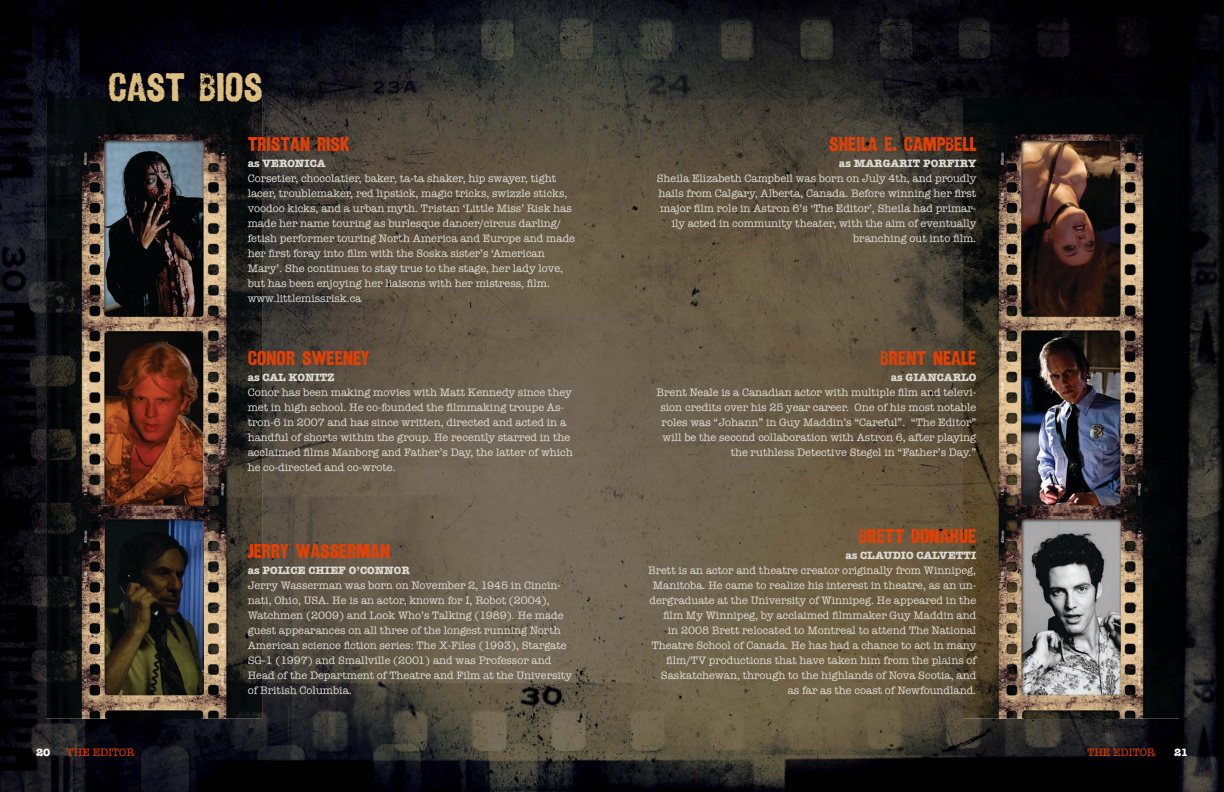
<style>
.page{position:relative;width:1224px;height:792px;background:#fff}
.page>*{position:absolute;margin:0;border:0;box-sizing:border-box;transform-origin:0 0}
.t1{font:40px "Asphaltum WF";color:#dcbf81}
.t2{font:20px "Asphaltum WF";color:#eb3f00}
.t3{font:11px/15px "American Typewriter";color:#dddcd4}
.t4{font:700 11px "American Typewriter";color:#dddcd4}
.t5{font:11px "American Typewriter";color:#eb3f00}
.t6{font:700 11px "American Typewriter";color:#fff}
</style>
<div class="page">
<img style="left:0;top:0;width:1224px;height:792px">
<img style="left:46px;top:98px;width:216px;height:69px">
<img style="left:46px;top:167px;width:62px;height:552px">
<img style="left:201px;top:167px;width:61px;height:552px">
<img style="left:108px;top:320px;width:93px;height:12px">
<img style="left:108px;top:506px;width:93px;height:10px">
<img style="left:108px;top:696px;width:93px;height:23px">
<img style="left:101px;top:516px;width:102px;height:180px">
<img style="left:103px;top:140px;width:103px;height:180px">
<img style="left:101px;top:332px;width:102px;height:174px">
<img style="left:109px;top:98px;width:153px;height:4px">
<img style="left:963px;top:98px;width:216px;height:69px">
<img style="left:963px;top:167px;width:61px;height:552px">
<img style="left:1118px;top:167px;width:61px;height:552px">
<img style="left:1024px;top:320px;width:94px;height:6px">
<img style="left:1024px;top:506px;width:94px;height:10px">
<img style="left:1024px;top:696px;width:94px;height:23px">
<img style="left:1019px;top:140px;width:104px;height:180px">
<img style="left:1019px;top:326px;width:104px;height:180px">
<img style="left:1019px;top:516px;width:103px;height:180px">
<h1 class="t1" style="left:108px;top:73px;width:156px">CAST BIOS</h1>
<h2 class="t2" style="left:248px;top:137px;width:104px">TRISTAN RISK</h2>
<p class="t4" style="left:248px;top:154px;width:79px">as VERONICA</p>
<p class="t3" style="left:248px;top:171px;width:329px">Corsetier, chocolatier, baker, ta-ta shaker, hip swayer, tight lacer, troublemaker, red lipstick, magic tricks, swizzle sticks, voodoo kicks, and a urban myth. Tristan ‘Little Miss’ Risk has made her name touring as burlesque dancer/circus darling/ fetish performer touring North America and Europe and made her first foray into film with the Soska sister’s ‘American Mary’. She continues to stay true to the stage, her lady love, but has been enjoying her liaisons with her mistress, film. www.littlemissrisk.ca</p>
<h2 class="t2" style="left:248px;top:351px;width:123px">CONOR SWEENEY</h2>
<p class="t4" style="left:248px;top:368px;width:88px">as CAL KONITZ</p>
<p class="t3" style="left:248px;top:385px;width:327px">Conor has been making movies with Matt Kennedy since they met in high school. He co-founded the filmmaking troupe As&shy;tron-6 in 2007 and has since written, directed and acted in a handful of shorts within the group. He recently starred in the acclaimed films Manborg and Father’s Day, the latter of which he co-directed and co-wrote.</p>
<h2 class="t2" style="left:248px;top:544px;width:144px">JERRY WASSERMAN</h2>
<p class="t4" style="left:248px;top:561px;width:164px">as POLICE CHIEF O’CONNOR</p>
<p class="t3" style="left:248px;top:578px;width:326px">Jerry Wasserman was born on November 2, 1945 in Cincin&shy;nati, Ohio, USA. He is an actor, known for I, Robot (2004), Watchmen (2009) and Look Who’s Talking (1989). He made guest appearances on all three of the longest running North American science fiction series: The X-Files (1993), Stargate SG-1 (1997) and Smallville (2001) and was Professor and Head of the Department of Theatre and Film at the University of British Columbia.</p>
<h2 class="t2" style="left:829px;top:137px;width:149px">SHEILA E. CAMPBELL</h2>
<p class="t4" style="left:839px;top:154px;width:139px">as MARGARIT PORFIRY</p>
<p class="t3" style="left:657px;top:171px;width:321px;text-align:right">Sheila Elizabeth Campbell was born on July 4th, and proudly hails from Calgary, Alberta, Canada. Before winning her first major film role in Astron 6’s ‘The Editor’, Sheila had primar&shy;ily acted in community theater, with the aim of eventually branching out into film.</p>
<h2 class="t2" style="left:880px;top:351px;width:97px">BRENT NEALE</h2>
<p class="t4" style="left:891px;top:368px;width:87px">as GIANCARLO</p>
<p class="t3" style="left:657px;top:385px;width:321px;text-align:right">Brent Neale is a Canadian actor with multiple film and televi&shy;sion credits over his 25 year career. One of his most notable roles was “Johann” in Guy Maddin’s “Careful”. “The Editor” will be the second collaboration with Astron 6, after playing the ruthless Detective Stegel in “Father’s Day.”</p>
<h2 class="t2" style="left:859px;top:529px;width:119px">BRETT DONAHUE</h2>
<p class="t4" style="left:845px;top:546px;width:132px">as CLAUDIO CALVETTI</p>
<p class="t3" style="left:648px;top:563px;width:330px;text-align:right">Brett is an actor and theatre creator originally from Winnipeg, Manitoba. He came to realize his interest in theatre, as an un&shy;dergraduate at the University of Winnipeg. He appeared in the film My Winnipeg, by acclaimed filmmaker Guy Maddin and<br>in 2008 Brett relocated to Montreal to attend The National Theatre School of Canada. He has had a chance to act in many film/TV productions that have taken him from the plains of Saskatchewan, through to the highlands of Nova Scotia, and as far as the coast of Newfoundland.</p>
<p class="t6" style="left:36px;top:743px;width:16px">20</p>
<p class="t5" style="left:67px;top:744px;width:69px">THE EDITOR</p>
<p class="t5" style="left:1087px;top:744px;width:69px">THE EDITOR</p>
<p class="t6" style="left:1174px;top:743px;width:15px">21</p>
</div>
